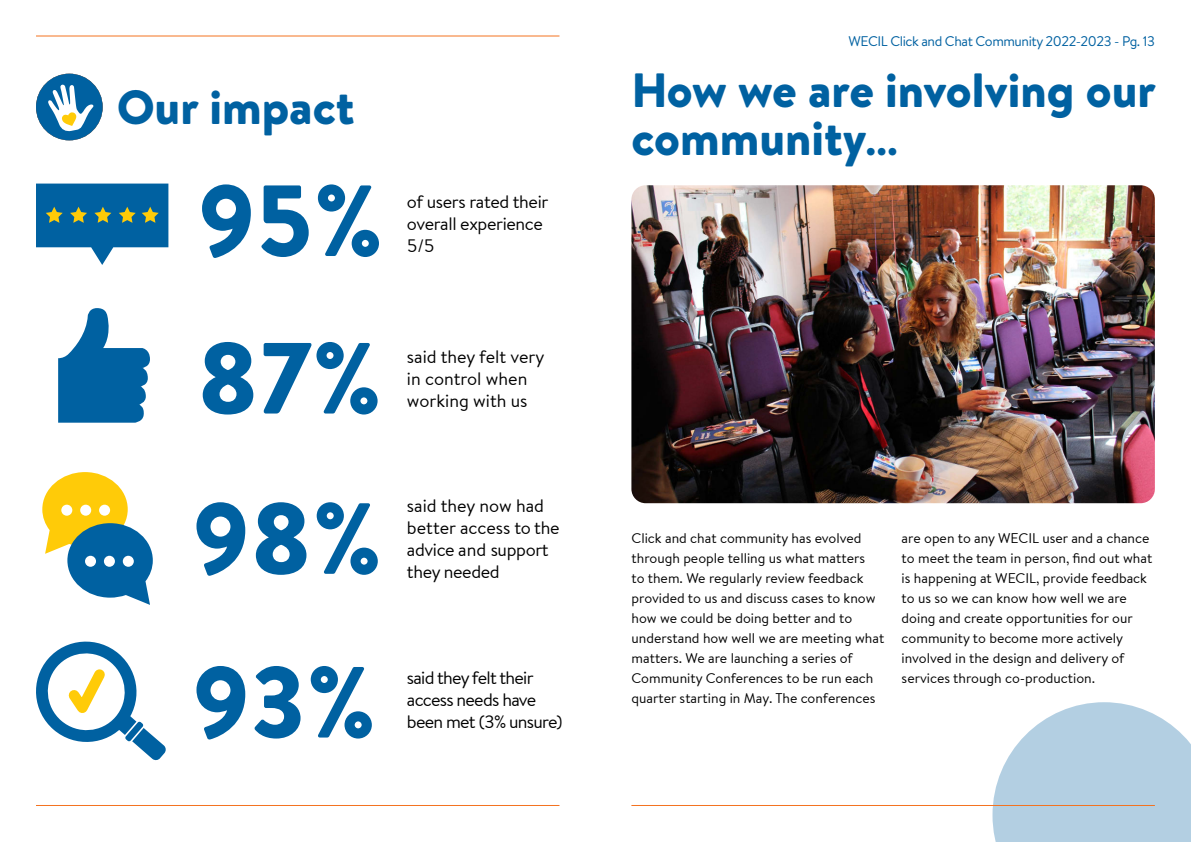
<style>
.page{position:relative;width:1191px;height:842px;background:#fff}
.page>*{position:absolute;margin:0;border:0;box-sizing:border-box;transform-origin:0 0}
.t1{font:900 100.8px/162px "Brandon Text";color:#0061a1;text-align:justify}
.t2{font:900 48px/48px "Brandon Text";color:#0061a1}
.t3{font:18px/22px "Brandon Text Office";letter-spacing:-.02em;color:#000}
.t4{font:18px/22px "Brandon Text Office";letter-spacing:-.04em;color:#000}
.t5{font:18px/22px "Brandon Text Office";color:#000}
.t6{font:14px/20px "Brandon Text Office";color:#000}
.t7{font:14px "Brandon Text";letter-spacing:-.03em;color:#0061a1}
</style>
<div class="page">
<svg style="left:36px;top:184px;width:132px;height:81px"></svg>
<svg style="left:58px;top:308px;width:92px;height:115px"></svg>
<svg style="left:42px;top:472px;width:111px;height:133px"></svg>
<svg style="left:36px;top:641px;width:130px;height:120px"></svg>
<hr style="left:36px;top:36px;width:523px;height:1px;background:#f47321">
<hr style="left:36px;top:805px;width:523px;height:1px;background:#f47321">
<div style="left:36px;top:74px;width:67px;height:66px;background:#0061a1;border-radius:50%"></div>
<svg style="left:48px;top:84px;width:46px;height:48px"></svg>
<img style="left:631px;top:185px;width:523px;height:318px">
<svg style="left:992px;top:702px;width:199px;height:140px;background:#bdd5e6"></svg>
<hr style="left:631px;top:805px;width:523px;height:1px;background:#f47321">
<h2 class="t2" style="left:117px;top:88px;width:239px">Our impact</h2>
<h1 class="t1" style="left:197px;top:151px;width:188px">95%</h1>
<p class="t3" style="left:407px;top:192px;width:143px">of users rated their overall experience<br>5/5</p>
<h1 class="t1" style="left:192px;top:309px;width:192px">87% 98% 93%</h1>
<p class="t5" style="left:407px;top:347px;width:139px">said they felt very in control when working with us</p>
<p class="t3" style="left:407px;top:496px;width:154px">said they now had better access to the advice and support they needed</p>
<p class="t4" style="left:407px;top:669px;width:157px">said they felt their access needs have been met (3% unsure)</p>
<p class="t7" style="left:848px;top:35px;width:308px">WECIL Click and Chat Community 2022-2023 - Pg. 13</p>
<h2 class="t2" style="left:631px;top:72px;width:526px">How we are involving our community…</h2>
<p class="t6" style="left:631px;top:530px;width:254px">Click and chat community has evolved through people telling us what matters<br>to them. We regularly review feedback provided to us and discuss cases to know how we could be doing better and to understand how well we are meeting what matters. We are launching a series of Community Conferences to be run each quarter starting in May. The conferences</p>
<p class="t6" style="left:901px;top:528px;width:252px">are open to any WECIL user and a chance to meet the team in person, find out what is happening at WECIL, provide feedback to us so we can know how well we are doing and create opportunities for our community to become more actively involved in the design and delivery of services through co-production.</p>
</div>
